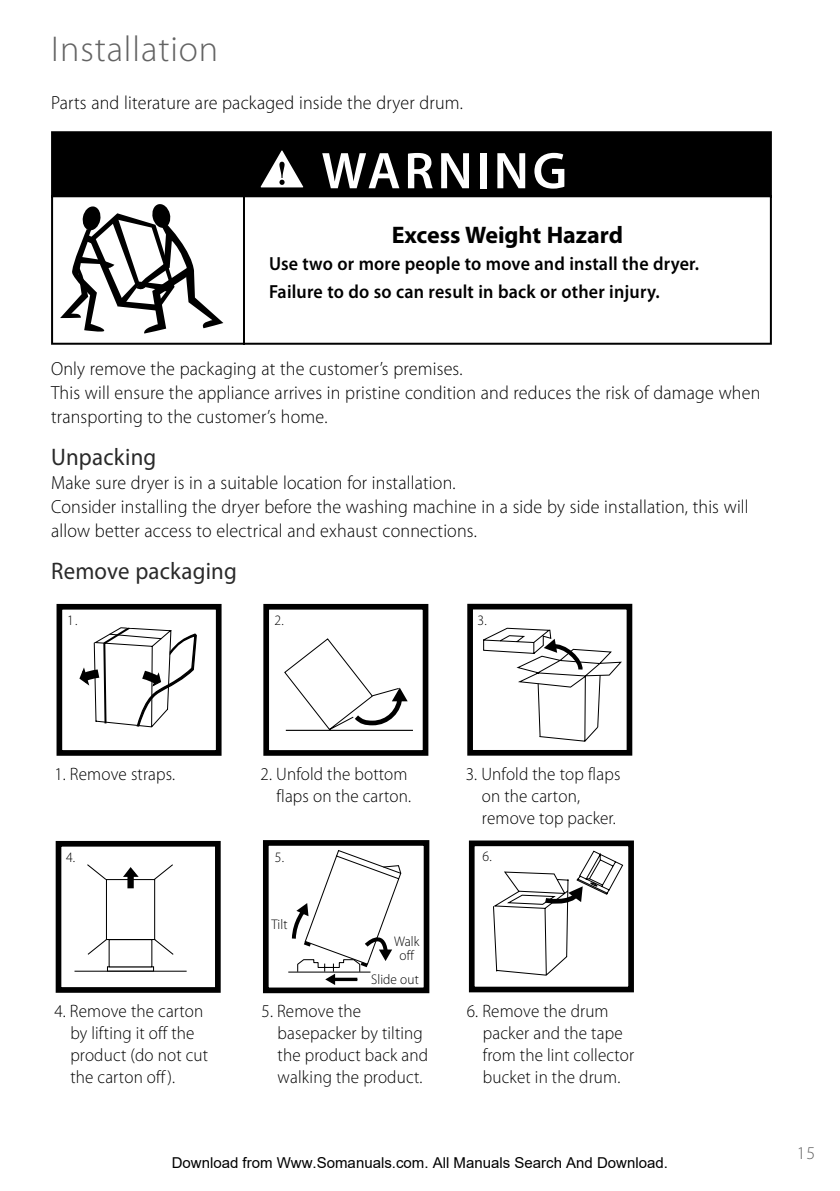
<style>
.page{position:relative;width:840px;height:1191px;background:#fff}
.page>*{position:absolute;margin:0;border:0;box-sizing:border-box;transform-origin:0 0}
.t1{font:600 52px "Myriad Pro";letter-spacing:.07em;color:#fff}
.t2{font:300 36px "Myriad Pro";letter-spacing:.025em;color:#636363}
.t3{font:24px "Myriad Pro";letter-spacing:.01em;color:#2a2a2a;scale:.95 1}
.t4{font:700 24px "Myriad Pro";color:#000}
.t5{font:300 19px/24px "Myriad Pro";letter-spacing:.01em;color:#000;scale:.95 1}
.t6{font:600 19px/27.6px "Myriad Pro";letter-spacing:.01em;color:#000;scale:.95 1}
.t7{font:300 18px/22px "Myriad Pro";letter-spacing:.01em;color:#000;scale:.95 1}
.t8{font:300 18px "Myriad Pro";color:#636363}
.t9{font:15px "Arial";color:#000}
.t10{font:300 14.4px "Myriad Pro";color:#000;scale:.95 1}
.t11{font:300 14px/14px "Myriad Pro";letter-spacing:.01em;color:#000;text-align:center;scale:.95 1}
</style>
<div class="page">
<div style="left:52px;top:132px;width:718px;height:64px;background:#000"></div>
<hr style="left:51px;top:131px;width:193px;height:2px;background:#000">
<hr style="left:51px;top:133px;width:2px;height:62px;background:#000">
<hr style="left:244px;top:131px;width:527px;height:2px;background:#000">
<hr style="left:769px;top:133px;width:2px;height:62px;background:#000">
<hr style="left:51px;top:195px;width:192px;height:2px;background:#000">
<hr style="left:51px;top:197px;width:2px;height:146px;background:#000">
<hr style="left:245px;top:195px;width:526px;height:2px;background:#000">
<hr style="left:243px;top:195px;width:2px;height:150px;background:#000">
<hr style="left:769px;top:197px;width:2px;height:146px;background:#000">
<hr style="left:51px;top:343px;width:192px;height:2px;background:#000">
<hr style="left:245px;top:343px;width:526px;height:2px;background:#000">
<svg style="left:260px;top:150px;width:44px;height:38px"></svg>
<svg style="left:60px;top:204px;width:163px;height:129px"></svg>
<div style="left:263px;top:604px;width:165px;height:151px;border:6px solid #000"></div>
<svg style="left:284px;top:638px;width:72px;height:36px"></svg>
<div style="left:56px;top:604px;width:165px;height:151px;border:6px solid #000"></div>
<div style="left:56px;top:841px;width:164px;height:151px;border:6px solid #000"></div>
<hr style="left:74px;top:970px;width:112px;height:1px;background:#000">
<svg style="left:87px;top:881px;width:87px;height:87px"></svg>
<hr style="left:128px;top:875px;width:4px;height:12px;background:#000">
<div style="left:127px;top:873px;width:7px;height:15px;border:2px solid #000"></div>
<svg style="left:86px;top:674px;width:515px;height:207px"></svg>
<div style="left:467px;top:604px;width:165px;height:151px;border:6px solid #000"></div>
<svg style="left:479px;top:627px;width:143px;height:115px"></svg>
<div style="left:468px;top:840px;width:165px;height:152px;border:6px solid #000"></div>
<div style="left:263px;top:840px;width:166px;height:153px;border:6px solid #000"></div>
<svg style="left:287px;top:849px;width:115px;height:139px"></svg>
<svg style="left:491px;top:850px;width:132px;height:126px"></svg>
<svg style="left:79px;top:627px;width:119px;height:101px"></svg>
<h2 class="t2" style="left:51px;top:29px;width:168px">Installation</h2>
<p class="t5" style="left:51px;top:91px;width:435px">Parts and literature are packaged inside the dryer drum.</p>
<h1 class="t1" style="left:321px;top:142px;width:247px">WARNING</h1>
<p class="t4" style="left:391px;top:221px;width:233px">Excess Weight Hazard</p>
<p class="t6" style="left:269px;top:250px;width:454px">Use two or more people to move and install the dryer.<br>Failure to do so can result in back or other injury.</p>
<p class="t5" style="left:51px;top:357px;width:747px">Only remove the packaging at the customer’s premises.<br>This will ensure the appliance arrives in pristine condition and reduces the risk of damage when transporting to the customer’s home.</p>
<p class="t3" style="left:51px;top:444px;width:112px">Unpacking</p>
<p class="t5" style="left:51px;top:471px;width:735px">Make sure dryer is in a suitable location for installation.<br>Consider installing the dryer before the washing machine in a side by side installation, this will allow better access to electrical and exhaust connections.</p>
<p class="t3" style="left:51px;top:558px;width:197px">Remove packaging</p>
<p class="t10" style="left:67px;top:612px;width:12px">1.</p>
<p class="t10" style="left:274px;top:612px;width:11px">2.</p>
<p class="t10" style="left:477px;top:612px;width:11px">3.</p>
<p class="t7" style="left:54px;top:763px;width:128px">1. Remove straps.</p>
<p class="t10" style="left:66px;top:849px;width:11px">4.</p>
<p class="t7" style="left:260px;top:763px;width:160px;text-align:right">2. Unfold the bottom flaps on the carton.</p>
<p class="t7" style="left:481px;top:763px;width:147px;text-indent:-16px">3. Unfold the top flaps on the carton, remove top packer.</p>
<p class="t10" style="left:275px;top:849px;width:11px">5.</p>
<p class="t10" style="left:482px;top:848px;width:11px">6.</p>
<p class="t11" style="left:271px;top:917px;width:19px">Tilt</p>
<p class="t11" style="left:394px;top:935px;width:28px">Walk off</p>
<p class="t11" style="left:371px;top:972px;width:52px">Slide out</p>
<p class="t7" style="left:70px;top:1000px;width:146px;text-indent:-16px">4. Remove the carton by lifting it off the product (do not cut the carton off).</p>
<p class="t7" style="left:277px;top:1000px;width:160px;text-indent:-16px">5. Remove the basepacker by tilting the product back and walking the product.</p>
<p class="t7" style="left:482px;top:1000px;width:161px;text-indent:-16px">6. Remove the drum packer and the tape from the lint collector bucket in the drum.</p>
<p class="t9" style="left:172px;top:1154px;width:497px">Download from Www.Somanuals.com. All Manuals Search And Download.</p>
<p class="t8" style="left:796px;top:1143px;width:20px">15</p>
</div>
